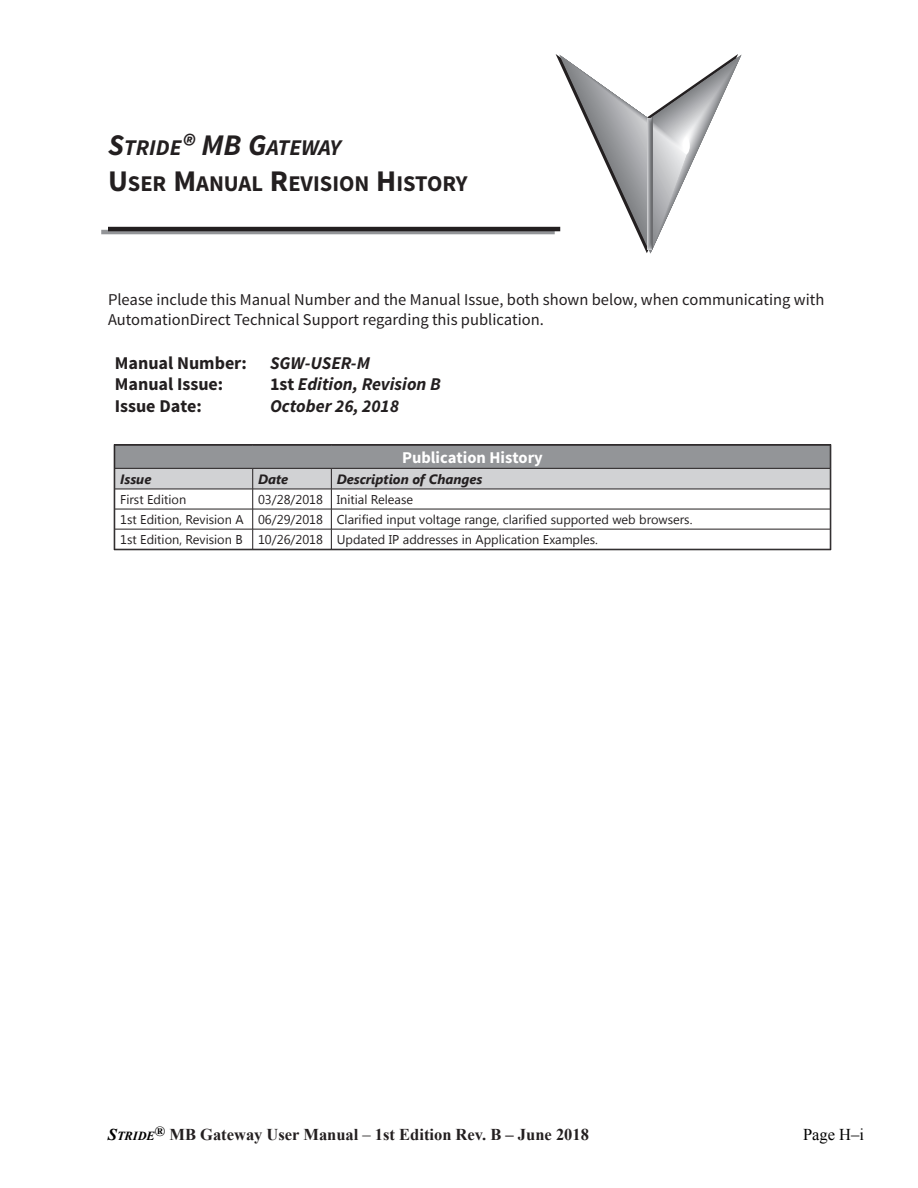
<style>
.page{position:relative;width:918px;height:1188px;background:#fff}
.page>*{position:absolute;margin:0;border:0;box-sizing:border-box;transform-origin:0 0}
.t1{font:700 22.5px/36px "Source Sans Pro";color:#231f20}
.Page_Header_-_left{font:italic 700 18px "Source Sans Pro";color:#231f20}
.Page_Header_-_left-2{font:700 18px "Source Sans Pro";color:#231f20}
.Body_-_w_o_indent{font:16.5px/19.8px "Source Sans Pro";color:#231f20}
.Page_Footer_-_right{font:700 16.5px "Times New Roman";color:#231f20}
.t2{font:700 16.5px "Source Sans Pro";color:#fff}
.Page_Footer_-_right-2{font:16.5px "Times New Roman";color:#000}
.t3{font:italic 700 13.5px "Segoe UI";color:#231f20}
.t4{font:12.75px/20.1px "Segoe UI";color:#231f20}
.s1{font-style:italic;font-size:30px}
.s2{font-style:italic}
.s3{font-size:30px}
.s4{font-style:normal}
.s5{font-style:italic;color:#000}
.s6{font-style:italic;font-size:12.3px;color:#000}
.s7{font-weight:400}
</style>
<div class="page">
<svg style="left:556px;top:54px;width:186px;height:200px"></svg>
<svg style="left:101px;top:230px;width:454px;height:4px"></svg>
<hr style="left:108px;top:227px;width:452px;height:4px;background:#231f20">
<svg style="left:116px;top:446px;width:713px;height:102px"></svg>
<div style="left:114px;top:444px;width:717px;height:106px;border:1px solid #231f20"></div>
<h1 class="t1" style="left:108px;top:131px;width:361px"><span class="s1">S</span><span class="s2">TRIDE</span><span class="s1">® MB G</span><span class="s2">ATEWAY<br></span><span class="s3">U</span>SER <span class="s3">M</span>ANUAL <span class="s3">R</span>EVISION <span class="s3">H</span>ISTORY</h1>
<p class="Body_-_w_o_indent" style="left:108px;top:290px;width:718px">Please include this Manual Number and the Manual Issue, both shown below, when communicating with<br>AutomationDirect Technical Support regarding this publication.</p>
<p class="Page_Header_-_left-2" style="left:115px;top:351px;width:134px">Manual Number:</p>
<p class="Page_Header_-_left" style="left:270px;top:351px;width:102px">SGW-USER-M</p>
<p class="Page_Header_-_left-2" style="left:115px;top:373px;width:110px">Manual Issue:</p>
<p class="Page_Header_-_left" style="left:270px;top:373px;width:172px"><span class="s4">1st</span> Edition, Revision B</p>
<p class="Page_Header_-_left-2" style="left:115px;top:394px;width:89px">Issue Date:</p>
<p class="Page_Header_-_left" style="left:270px;top:395px;width:130px">October 26, 2018</p>
<p class="t2" style="left:402px;top:447px;width:142px">Publication History</p>
<p class="t3" style="left:120px;top:469px;width:33px">Issue</p>
<p class="t3" style="left:258px;top:469px;width:32px">Date</p>
<p class="t3" style="left:337px;top:469px;width:147px">Description of Changes</p>
<p class="t4" style="left:120px;top:489px;width:68px">First Edition</p>
<p class="t4" style="left:120px;top:489px;width:574px;text-indent:138px">03/28/2018 Initial Release<br>1st Edition, Revision A 06/29/2018 Clarified input voltage range, clarified supported web browsers.<br>1st Edition, Revision B 10/26/2018 Updated IP addresses in Application Examples.</p>
<p class="Page_Footer_-_right" style="left:108px;top:1123px;width:483px"><span class="s5">S</span><span class="s6">tride</span><sup>®</sup> MB Gateway User Manual <span class="s7">–</span> 1st Edition Rev. B – June 2018</p>
<p class="Page_Footer_-_right-2" style="left:803px;top:1124px;width:62px">Page H–i</p>
</div>
